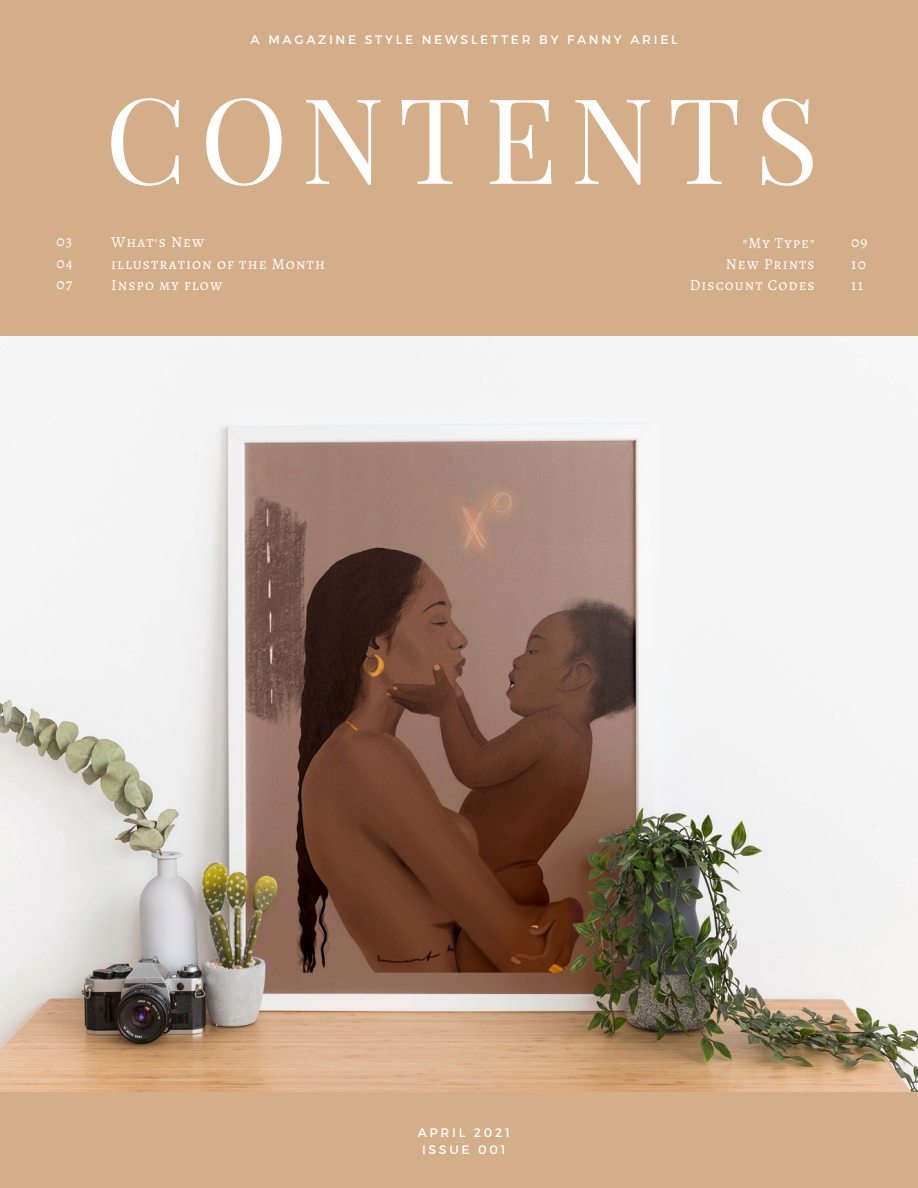
<style>
.page{position:relative;width:918px;height:1188px;background:#d4ae89}
.page>*{position:absolute;margin:0;border:0;box-sizing:border-box;transform-origin:0 0}
.t1{font:118.95px "Playfair Display";letter-spacing:.11em;color:#fff}
.t2{font:15.45px "Alegreya SC";letter-spacing:.07em;color:#fff}
.t3{font:15.3px "Alegreya SC";letter-spacing:.07em;color:#fff}
.t4{font:12.3px "Montserrat";letter-spacing:.22em;color:#fff}
</style>
<div class="page">
<img style="left:0;top:336px;width:918px;height:755px">
<p class="t2" style="left:57px;top:231px;width:17px">03</p>
<p class="t2" style="left:57px;top:252px;width:18px">04</p>
<p class="t2" style="left:57px;top:273px;width:17px">07</p>
<p class="t4" style="left:251px;top:32px;width:429px">A MAGAZINE STYLE NEWSLETTER BY FANNY ARIEL</p>
<p class="t1" style="left:105px;top:55px;width:715px">CONTENTS</p>
<p class="t2" style="left:111px;top:232px;width:95px">What's New</p>
<p class="t2" style="left:111px;top:253px;width:215px">illustration of the Month</p>
<p class="t2" style="left:111px;top:274px;width:113px">Inspo my flow</p>
<p class="t3" style="left:743px;top:232px;width:73px">"My Type"</p>
<p class="t3" style="left:726px;top:253px;width:90px">New Prints</p>
<p class="t3" style="left:690px;top:274px;width:126px">Discount Codes</p>
<p class="t2" style="left:851px;top:232px;width:18px">09</p>
<p class="t2" style="left:851px;top:253px;width:16px">10</p>
<p class="t2" style="left:851px;top:274px;width:13px">11</p>
<p class="t4" style="left:418px;top:1125px;width:94px">APRIL 2021</p>
<p class="t4" style="left:422px;top:1141px;width:85px">ISSUE 001</p>
</div>
